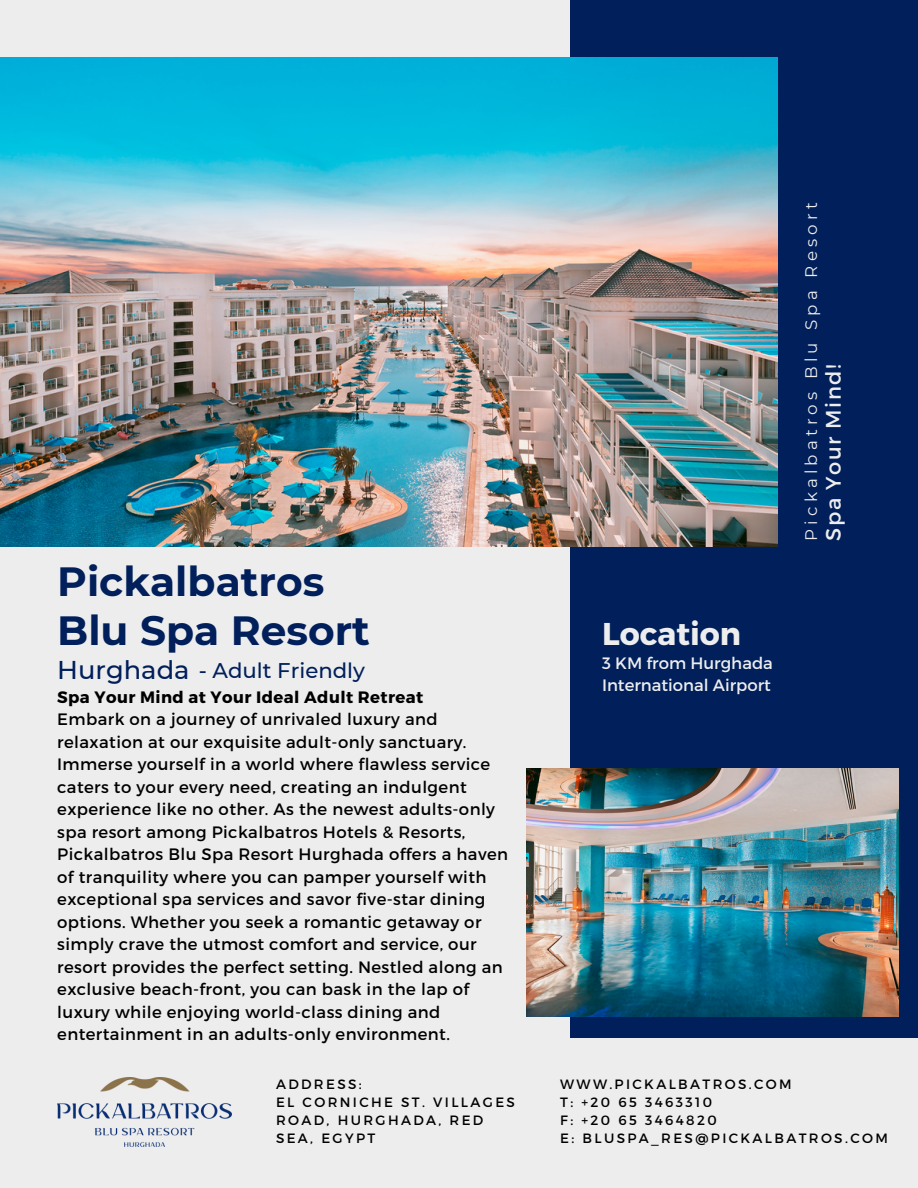
<style>
.page{position:relative;width:918px;height:1188px;background:#ededed}
.page>*{position:absolute;margin:0;border:0;box-sizing:border-box;transform-origin:0 0}
.t1{font:700 40.8px "Montserrat";color:#001f5b}
.t2{font:700 31.5px "Montserrat";color:#ededed}
.t3{font:500 25.65px "Montserrat";color:#001f5b}
.t4{font:500 21.15px "Montserrat";color:#001f5b}
.t5{font:21px "Montserrat";letter-spacing:.07em;color:#ededed}
.t6{font:16.65px "Montserrat";letter-spacing:.245em;color:#ededed}
.t7{font:16.5px/22.5px "Montserrat";letter-spacing:.025em;color:#000}
.t8{font:16.5px/22.5px "Montserrat";color:#ededed}
.t9{font:700 16.5px "Montserrat";letter-spacing:.025em;color:#000}
.t10{font:13.5px/18px "Montserrat";letter-spacing:.175em;color:#000}
</style>
<div class="page">
<div style="left:570px;top:0;width:348px;height:1038px;background:#001f5b"></div>
<img style="left:526px;top:768px;width:372px;height:249px">
<img style="left:0;top:58px;width:778px;height:489px">
<img style="left:57px;top:1077px;width:175px;height:70px">
<p class="t1" style="left:57px;top:557px;width:269px">Pickalbatros</p>
<p class="t1" style="left:57px;top:605px;width:314px">Blu Spa Resort</p>
<p class="t3" style="left:57px;top:655px;width:134px">Hurghada</p>
<p class="t4" style="left:199px;top:657px;width:168px">- Adult Friendly</p>
<p class="t9" style="left:57px;top:686px;width:368px">Spa Your Mind at Your Ideal Adult Retreat</p>
<p class="t7" style="left:57px;top:707px;width:452px">Embark on a journey of unrivaled luxury and relaxation at our exquisite adult-only sanctuary.<br>Immerse yourself in a world where flawless service caters to your every need, creating an indulgent experience like no other. As the newest adults-only spa resort among Pickalbatros Hotels &amp; Resorts, Pickalbatros Blu Spa Resort Hurghada offers a haven of tranquility where you can pamper yourself with exceptional spa services and savor five-star dining options. Whether you seek a romantic getaway or simply crave the utmost comfort and service, our resort provides the perfect setting. Nestled along an exclusive beach-front, you can bask in the lap of luxury while enjoying world-class dining and entertainment in an adults-only environment.</p>
<p class="t10" style="left:276px;top:1075px;width:87px">ADDRESS:</p>
<p class="t10" style="left:276px;top:1093px;width:240px">EL CORNICHE ST. VILLAGES<br>ROAD, HURGHADA, RED<br>SEA, EGYPT</p>
<p class="t2" style="left:602px;top:614px;width:141px">Location</p>
<p class="t8" style="left:602px;top:651px;width:172px">3 KM from Hurghada<br>International Airport</p>
<p class="t6" style="left:801px;top:541px;width:340px;rotate:-90deg">Pickalbatros Blu Spa Resort</p>
<p class="t5" style="left:820px;top:541px;width:178px;rotate:-90deg">Spa Your Mind!</p>
<p class="t10" style="left:560px;top:1075px;width:233px">WWW.PICKALBATROS.COM</p>
<p class="t10" style="left:560px;top:1093px;width:153px">T: +20 65 3463310</p>
<p class="t10" style="left:560px;top:1111px;width:158px">F: +20 65 3464820</p>
<p class="t10" style="left:560px;top:1129px;width:329px">E: BLUSPA_RES@PICKALBATROS.COM</p>
</div>
